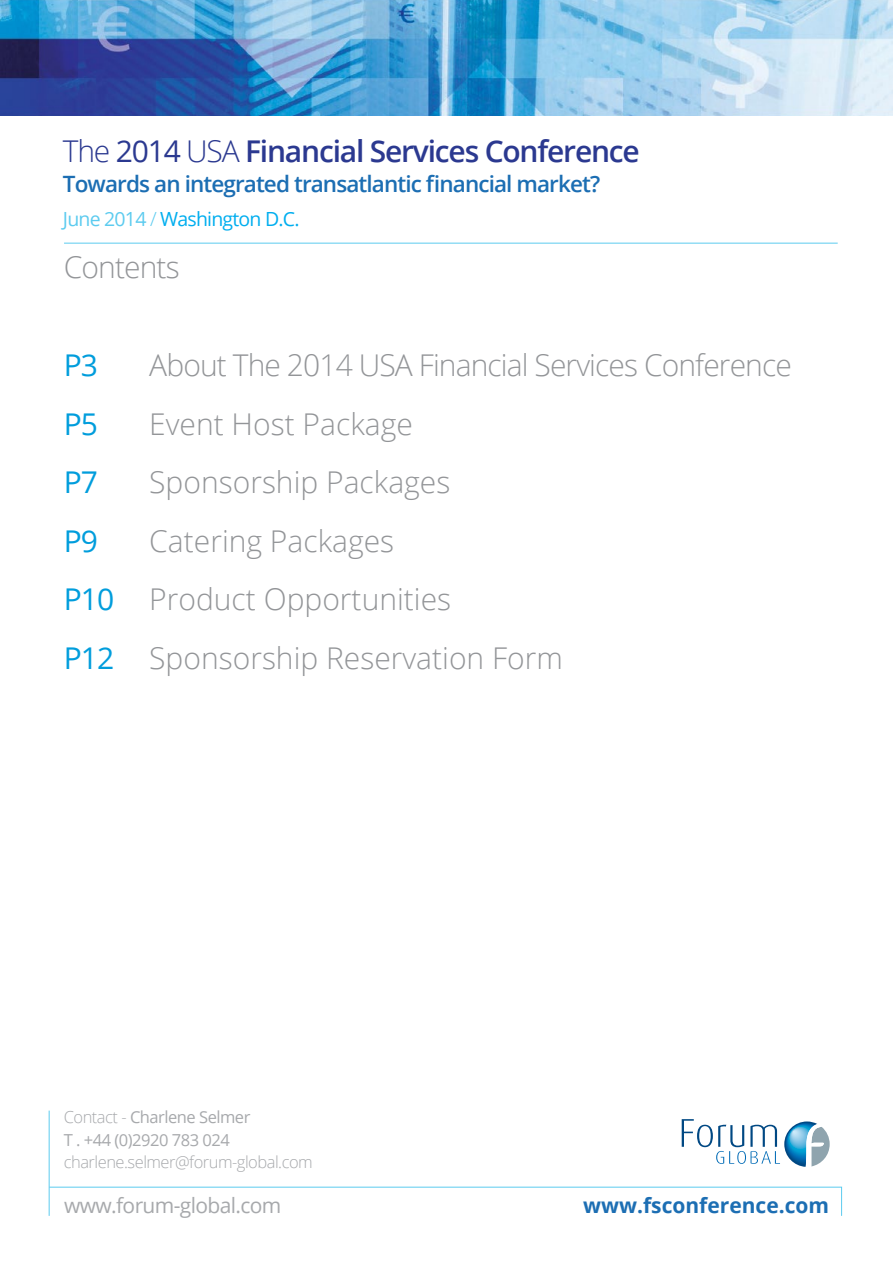
<style>
.page{position:relative;width:893px;height:1263px;background:#fff}
.page>*{position:absolute;margin:0;border:0;box-sizing:border-box;transform-origin:0 0}
.t1{font:300 30px/58.7px "Open Sans";color:#939598}
.t2{font:300 30px "Open Sans";letter-spacing:-.03em;color:#939598}
.t3{font:600 30px "Open Sans";letter-spacing:-.04em;color:#2b3990}
.t4{font:30px "Open Sans";letter-spacing:-.03em;color:#009ddc}
.t5{font:600 22.5px "Open Sans";letter-spacing:-.04em;color:#1c6eb3}
.t6{font:21px "Open Sans";letter-spacing:-.03em;color:#a7a9ac}
.t7{font:700 21px "Open Sans";color:#1c6eb3}
.t8{font:19.5px "Open Sans";letter-spacing:-.04em;color:#00aeef}
.t9{font:16.5px/22.5px "Open Sans";letter-spacing:-.03em;color:#a7a9ac}
.t10{font:300 16.5px "Open Sans";letter-spacing:-.03em;color:#a7a9ac}
.s1{font-weight:300}
.s2{font-weight:400}
.s3{color:#5ccbef}
.s4{font-weight:300;color:#5ccbef}
.s5{font-weight:400;color:#009ddc}
</style>
<div class="page">
<img style="left:1px;top:0;width:892px;height:116px">
<svg style="left:48px;top:1186px;width:794px;height:30px"></svg>
<hr style="left:49px;top:1110px;width:1px;height:106px;background:#5ccbef">
<hr style="left:64px;top:243px;width:774px;height:1px;background:#5ccbef">
<svg style="left:682px;top:1119px;width:148px;height:48px"></svg>
<p class="t3" style="left:63px;top:131px;width:578px"><span class="s1">The</span> <span class="s2">2014</span> <span class="s1">USA</span> Financial Services Conference</p>
<p class="t5" style="left:63px;top:168px;width:539px">Towards an integrated transatlantic financial market?</p>
<p class="t8" style="left:63px;top:205px;width:238px"><span class="s3">June 2014</span> <span class="s4">/</span> Washington D.C.</p>
<p class="t2" style="left:64px;top:247px;width:117px">Contents</p>
<p class="t4" style="left:64px;top:344px;width:36px">P3</p>
<p class="t2" style="left:149px;top:344px;width:644px">About The 2014 USA Financial Services Conference</p>
<p class="t4" style="left:64px;top:403px;width:36px">P5</p>
<p class="t1" style="left:149px;top:393px;width:265px">Event Host Package</p>
<p class="t4" style="left:64px;top:462px;width:36px">P7</p>
<p class="t1" style="left:149px;top:452px;width:303px">Sponsorship Packages</p>
<p class="t4" style="left:64px;top:520px;width:36px">P9</p>
<p class="t1" style="left:64px;top:511px;width:501px;text-indent:86px">Catering Packages<br><span class="s5">P10</span> Product Opportunities<br><span class="s5">P12</span> Sponsorship Reservation Form</p>
<p class="t9" style="left:64px;top:1105px;width:188px"><span class="s1">Contact -</span> Charlene Selmer<br>T . +44 (0)2920 783 024</p>
<p class="t10" style="left:64px;top:1151px;width:251px">charlene.selmer@forum-global.com</p>
<p class="t6" style="left:64px;top:1191px;width:219px">www.forum-global.com</p>
<p class="t7" style="left:583px;top:1190px;width:247px">www.fsconference.com</p>
</div>
